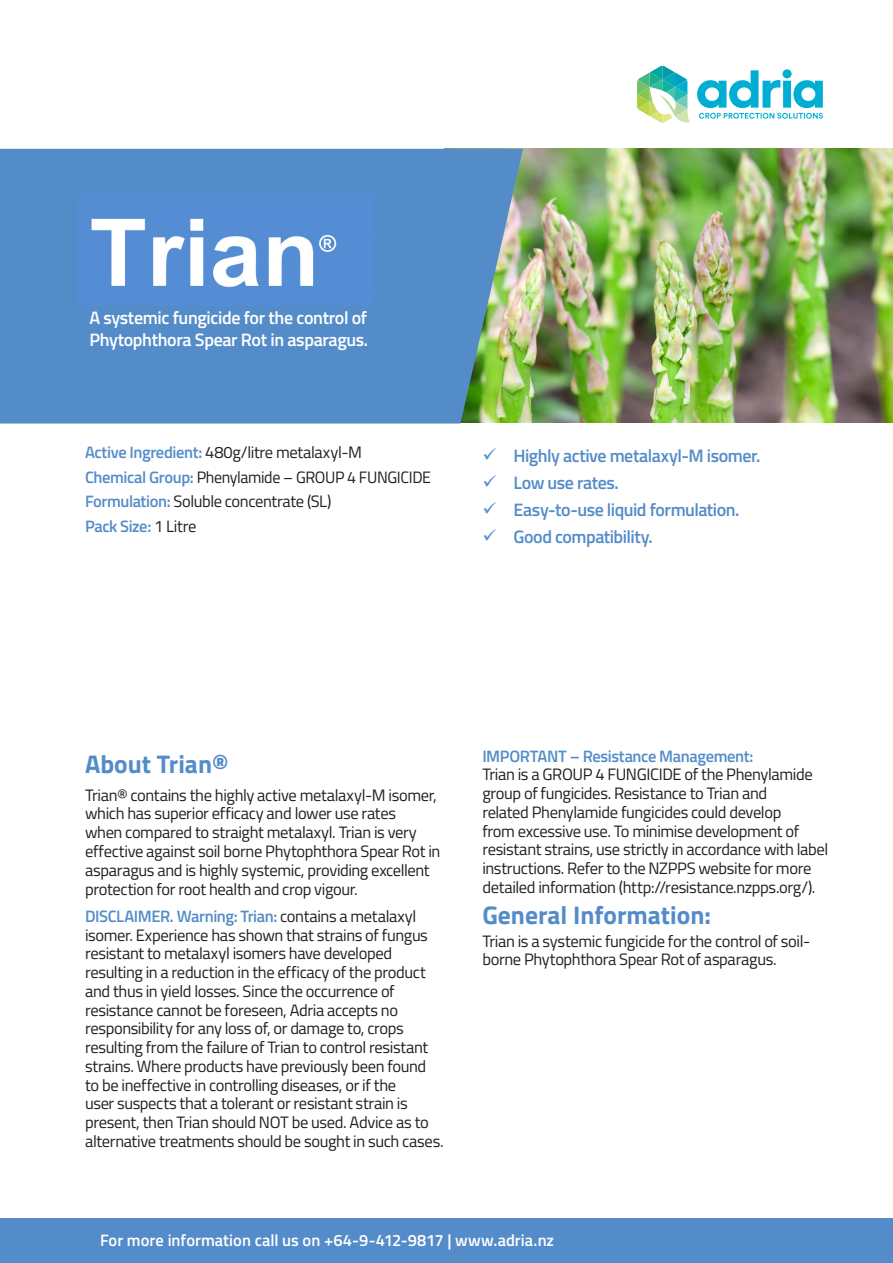
<style>
.page{position:relative;width:893px;height:1263px;background:#fff}
.page>*{position:absolute;margin:0;border:0;box-sizing:border-box;transform-origin:0 0}
.t1{font:700 25.5px "Titillium Web";color:#548cc9}
.t2{font:600 18px "Titillium Web";letter-spacing:-.025em;color:#548cc9}
.t3{font:600 18px/22.5px "Titillium Web";letter-spacing:-.02em;color:#fff}
.t4{font:16.5px/18.8px "Titillium Web";letter-spacing:-.025em;color:#231f20}
.t5{font:600 16.5px "Titillium Web";color:#fff}
.t6{font:600 16.5px "Titillium Web";letter-spacing:-.025em;color:#548cc9}
.s1{font-weight:600;color:#548cc9}
.s2{font-weight:400;color:#231f20}
</style>
<div class="page">
<img style="left:523px;top:149px;width:370px;height:273px">
<div style="left:0;top:1218px;width:893px;height:45px;background:#548cc9"></div>
<svg style="left:697px;top:69px;width:126px;height:50px"></svg>
<svg style="left:637px;top:66px;width:53px;height:57px"></svg>
<svg style="left:0;top:149px;width:523px;height:274px;fill:#548cc9"></svg>
<img style="left:78px;top:194px;width:295px;height:112px">
<p class="t3" style="left:90px;top:305px;width:280px">A systemic fungicide for the control of<br>Phytophthora Spear Rot in asparagus.</p>
<p class="t4" style="left:85px;top:442px;width:279px"><span class="s1">Active Ingredient:</span> 480g/litre metalaxyl-M</p>
<p class="t4" style="left:85px;top:467px;width:348px"><span class="s1">Chemical Group:</span> Phenylamide – GROUP 4 FUNGICIDE</p>
<p class="t4" style="left:85px;top:491px;width:248px"><span class="s1">Formulation:</span> Soluble concentrate (SL)</p>
<p class="t6" style="left:85px;top:514px;width:113px">Pack Size: <span class="s2">1 Litre</span></p>
<p class="t2" style="left:482px;top:442px;width:280px">✓ Highly active metalaxyl-M isomer.</p>
<p class="t2" style="left:482px;top:469px;width:138px">✓ Low use rates.</p>
<p class="t2" style="left:482px;top:496px;width:259px">✓ Easy-to-use liquid formulation.</p>
<p class="t2" style="left:482px;top:523px;width:172px">✓ Good compatibility.</p>
<p class="t1" style="left:85px;top:745px;width:145px">About Trian®</p>
<p class="t4" style="left:85px;top:785px;width:357px">Trian® contains the highly active metalaxyl-M isomer, which has superior efficacy and lower use rates<br>when compared to straight metalaxyl. Trian is very effective against soil borne Phytophthora Spear Rot in asparagus and is highly systemic, providing excellent protection for root health and crop vigour.</p>
<p class="t4" style="left:85px;top:906px;width:360px"><span class="s1">DISCLAIMER. Warning: Trian:</span> contains a metalaxyl isomer. Experience has shown that strains of fungus resistant to metalaxyl isomers have developed resulting in a reduction in the efficacy of the product and thus in yield losses. Since the occurrence of resistance cannot be foreseen, Adria accepts no responsibility for any loss of, or damage to, crops resulting from the failure of Trian to control resistant strains. Where products have previously been found to be ineffective in controlling diseases, or if the<br>user suspects that a tolerant or resistant strain is present, then Trian should NOT be used. Advice as to alternative treatments should be sought in such cases.</p>
<p class="t4" style="left:482px;top:746px;width:347px"><span class="s1">IMPORTANT – Resistance Management:<br></span>Trian is a GROUP 4 FUNGICIDE of the Phenylamide group of fungicides. Resistance to Trian and<br>related Phenylamide fungicides could develop<br>from excessive use. To minimise development of resistant strains, use strictly in accordance with label instructions. Refer to the NZPPS website for more detailed information (http://resistance.nzpps.org/).</p>
<p class="t1" style="left:482px;top:895px;width:230px">General Information:</p>
<p class="t4" style="left:482px;top:931px;width:329px">Trian is a systemic fungicide for the control of soil&shy;borne Phytophthora Spear Rot of asparagus.</p>
<p class="t5" style="left:100px;top:1227px;width:455px">For more information call us on +64-9-412-9817 | www.adria.nz</p>
</div>
